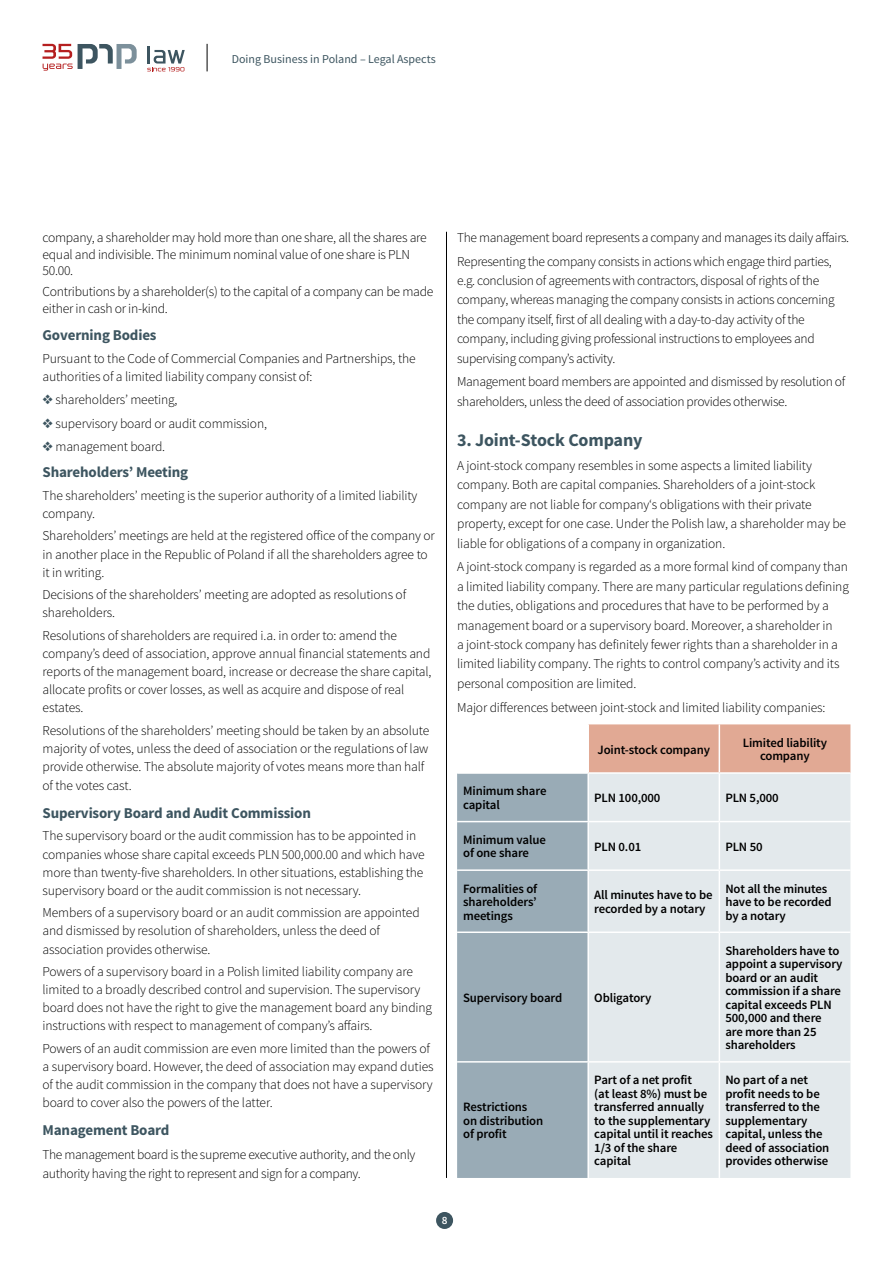
<style>
.page{position:relative;width:893px;height:1263px;background:#fff}
.page>*{position:absolute;margin:0;border:0;box-sizing:border-box;transform-origin:0 0}
.t1{font:700 18px "Source Sans Pro";letter-spacing:-.01em;color:#3d5560}
.t2{font:700 15px "Source Sans Pro";letter-spacing:-.01em;color:#3d5560}
.t3{font:300 13.65px/16.6px "Source Sans Pro";letter-spacing:-.02em;color:#000}
.t4{font:300 13.5px/18.1px "Source Sans Pro";letter-spacing:-.01em;color:#000}
.t5{font:600 12.75px/13.5px "Source Sans Pro";letter-spacing:-.01em;color:#000}
.t6{font:12px "Source Sans Pro";color:#3d5560}
.t7{font:600 11.1px "Source Sans Pro";color:#fff}
.s1{color:#3d5560}
</style>
<div class="page">
<div style="left:436px;top:1212px;width:17px;height:17px;background:#3d5560;border-radius:50%"></div>
<hr style="left:147px;top:46px;width:3px;height:18px;background:#3d5560">
<svg style="left:147px;top:50px;width:38px;height:21px"></svg>
<svg style="left:43px;top:44px;width:94px;height:27px"></svg>
<svg style="left:207px;top:44px;width:1px;height:27px"></svg>
<div style="left:589px;top:724px;width:261px;height:48px;background:#e1a994"></div>
<div style="left:457px;top:774px;width:130px;height:404px;background:#99abb6"></div>
<div style="left:589px;top:774px;width:261px;height:404px;background:#e3e9ec"></div>
<hr style="left:719px;top:724px;width:1px;height:48px;background:#fff">
<hr style="left:719px;top:774px;width:1px;height:47px;background:#fff">
<hr style="left:457px;top:821px;width:131px;height:1px;background:#fff">
<hr style="left:588px;top:821px;width:131px;height:1px;background:#fff">
<hr style="left:719px;top:821px;width:131px;height:1px;background:#fff">
<hr style="left:719px;top:822px;width:1px;height:47px;background:#fff">
<hr style="left:457px;top:869px;width:131px;height:2px;background:#fff">
<hr style="left:588px;top:869px;width:131px;height:2px;background:#fff">
<hr style="left:719px;top:869px;width:131px;height:2px;background:#fff">
<hr style="left:719px;top:871px;width:1px;height:60px;background:#fff">
<hr style="left:457px;top:931px;width:131px;height:2px;background:#fff">
<hr style="left:588px;top:931px;width:131px;height:2px;background:#fff">
<hr style="left:719px;top:931px;width:131px;height:2px;background:#fff">
<hr style="left:719px;top:933px;width:1px;height:128px;background:#fff">
<hr style="left:457px;top:1061px;width:131px;height:1px;background:#fff">
<hr style="left:588px;top:1061px;width:131px;height:1px;background:#fff">
<hr style="left:719px;top:1061px;width:131px;height:1px;background:#fff">
<hr style="left:719px;top:1062px;width:1px;height:116px;background:#fff">
<hr style="left:446px;top:232px;width:1px;height:946px;background:#000">
<p class="t6" style="left:232px;top:52px;width:206px">Doing Business in Poland – Legal Aspects</p>
<p class="t3" style="left:43px;top:229px;width:386px">company, a shareholder may hold more than one share, all the shares are equal and indivisible. The minimum nominal value of one share is PLN<br>50.00.</p>
<p class="t3" style="left:43px;top:284px;width:392px">Contributions by a shareholder(s) to the capital of a company can be made either in cash or in-kind.</p>
<p class="t2" style="left:43px;top:325px;width:116px">Governing Bodies</p>
<p class="t4" style="left:43px;top:349px;width:375px">Pursuant to the Code of Commercial Companies and Partnerships, the authorities of a limited liability company consist of:</p>
<p class="t4" style="left:43px;top:391px;width:137px"><span class="s1">❖</span> shareholders’ meeting,</p>
<p class="t4" style="left:43px;top:414px;width:226px"><span class="s1">❖</span> supervisory board or audit commission,</p>
<p class="t4" style="left:43px;top:437px;width:124px"><span class="s1">❖</span> management board.</p>
<p class="t2" style="left:43px;top:463px;width:147px">Shareholders’ Meeting</p>
<p class="t4" style="left:43px;top:486px;width:376px">The shareholders’ meeting is the superior authority of a limited liability company.</p>
<p class="t4" style="left:43px;top:527px;width:394px">Shareholders’ meetings are held at the registered office of the company or in another place in the Republic of Poland if all the shareholders agree to it in writing.</p>
<p class="t4" style="left:43px;top:586px;width:365px">Decisions of the shareholders’ meeting are adopted as resolutions of shareholders.</p>
<p class="t4" style="left:43px;top:626px;width:391px">Resolutions of shareholders are required i.a. in order to: amend the company’s deed of association, approve annual financial statements and reports of the management board, increase or decrease the share capital, allocate profits or cover losses, as well as acquire and dispose of real estates.</p>
<p class="t4" style="left:43px;top:721px;width:388px">Resolutions of the shareholders’ meeting should be taken by an absolute majority of votes, unless the deed of association or the regulations of law provide otherwise. The absolute majority of votes means more than half of the votes cast.</p>
<p class="t2" style="left:43px;top:803px;width:270px">Supervisory Board and Audit Commission</p>
<p class="t4" style="left:43px;top:827px;width:384px">The supervisory board or the audit commission has to be appointed in companies whose share capital exceeds PLN 500,000.00 and which have more than twenty-five shareholders. In other situations, establishing the supervisory board or the audit commission is not necessary.</p>
<p class="t4" style="left:43px;top:904px;width:379px">Members of a supervisory board or an audit commission are appointed and dismissed by resolution of shareholders, unless the deed of association provides otherwise.</p>
<p class="t4" style="left:43px;top:962px;width:391px">Powers of a supervisory board in a Polish limited liability company are limited to a broadly described control and supervision. The supervisory board does not have the right to give the management board any binding instructions with respect to management of company’s affairs.</p>
<p class="t4" style="left:43px;top:1039px;width:393px">Powers of an audit commission are even more limited than the powers of a supervisory board. However, the deed of association may expand duties of the audit commission in the company that does not have a supervisory board to cover also the powers of the latter.</p>
<p class="t2" style="left:43px;top:1120px;width:128px">Management Board</p>
<p class="t4" style="left:43px;top:1144px;width:374px;line-height:19.4px">The management board is the supreme executive authority, and the only authority having the right to represent and sign for a company.</p>
<p class="t4" style="left:457px;top:226px;width:394px;line-height:23.7px">The management board represents a company and manages its daily affairs.<br>Representing the company consists in actions which engage third parties,</p>
<p class="t4" style="left:457px;top:271px;width:379px;line-height:19.4px">e.g. conclusion of agreements with contractors, disposal of rights of the company, whereas managing the company consists in actions concerning the company itself, first of all dealing with a day-to-day activity of the company, including giving professional instructions to employees and supervising company’s activity.</p>
<p class="t4" style="left:457px;top:372px;width:390px;line-height:19.4px">Management board members are appointed and dismissed by resolution of shareholders, unless the deed of association provides otherwise.</p>
<h1 class="t1" style="left:457px;top:429px;width:187px">3. Joint-Stock Company</h1>
<p class="t4" style="left:457px;top:456px;width:391px;line-height:19.4px">A joint-stock company resembles in some aspects a limited liability company. Both are capital companies. Shareholders of a joint-stock company are not liable for company‘s obligations with their private property, except for one case. Under the Polish law, a shareholder may be liable for obligations of a company in organization.</p>
<p class="t4" style="left:457px;top:557px;width:393px;line-height:19.4px">A joint-stock company is regarded as a more formal kind of company than a limited liability company. There are many particular regulations defining the duties, obligations and procedures that have to be performed by a management board or a supervisory board. Moreover, a shareholder in<br>a joint-stock company has definitely fewer rights than a shareholder in a limited liability company. The rights to control company’s activity and its personal composition are limited.</p>
<p class="t4" style="left:457px;top:698px;width:370px">Major differences between joint-stock and limited liability companies:</p>
<p class="t5" style="left:598px;top:743px;width:114px">Joint-stock company</p>
<p class="t5" style="left:743px;top:736px;width:86px;text-align:center">Limited liability company</p>
<p class="t5" style="left:463px;top:785px;width:85px">Minimum share capital</p>
<p class="t5" style="left:594px;top:791px;width:68px">PLN 100,000</p>
<p class="t5" style="left:725px;top:791px;width:55px">PLN 5,000</p>
<p class="t5" style="left:463px;top:833px;width:84px">Minimum value of one share</p>
<p class="t5" style="left:594px;top:840px;width:49px">PLN 0.01</p>
<p class="t5" style="left:725px;top:840px;width:39px">PLN 50</p>
<p class="t5" style="left:463px;top:882px;width:76px;text-align:justify">Formalities of shareholders’ meetings</p>
<p class="t5" style="left:594px;top:889px;width:120px">All minutes have to be recorded by a notary</p>
<p class="t5" style="left:725px;top:882px;width:108px">Not all the minutes have to be recorded by a notary</p>
<p class="t5" style="left:463px;top:991px;width:101px">Supervisory board</p>
<p class="t5" style="left:594px;top:991px;width:59px">Obligatory</p>
<p class="t5" style="left:725px;top:944px;width:119px">Shareholders have to appoint a supervisory board or an audit commission if a share capital exceeds PLN<br>500,000 and there<br>are more than 25 shareholders</p>
<p class="t5" style="left:463px;top:1100px;width:82px">Restrictions on distribution of profit</p>
<p class="t5" style="left:594px;top:1073px;width:120px">Part of a net profit<br>(at least 8%) must be transferred annually to the supplementary capital until it reaches<br>1/3 of the share capital</p>
<p class="t5" style="left:725px;top:1073px;width:105px">No part of a net profit needs to be transferred to the supplementary capital, unless the deed of association provides otherwise</p>
<p class="t7" style="left:442px;top:1213px;width:7px">8</p>
</div>
